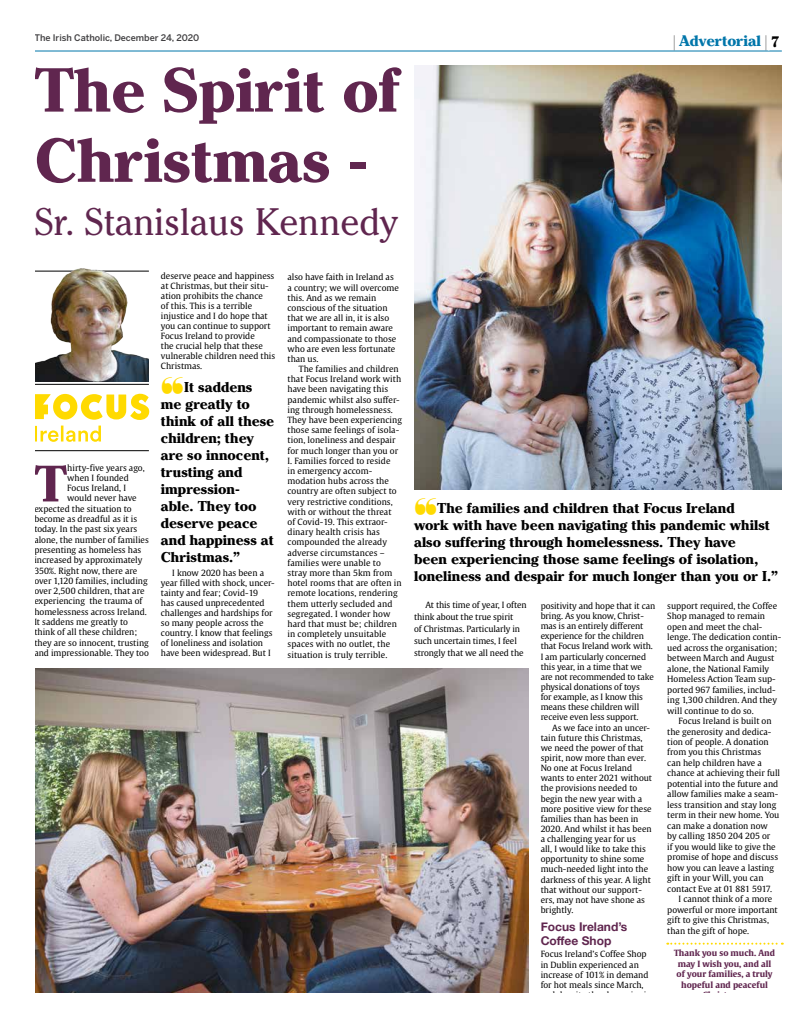
<style>
.page{position:relative;width:808px;height:1021px;background:#fff}
.page>*{position:absolute;margin:0;border:0;box-sizing:border-box;transform-origin:0 0}
.t1{font:700 expanded 65.2px/70.2px "Criterion URWTOT";color:#60264f}
.t2{font:700 expanded 53.7px "Criterion URWTOT";color:#60264f}
.t3{font:40.1px "Criterion URWTOT";color:#60264f}
.t4{font:700 expanded 16px "Criterion URWTOT";color:#0076aa}
.t5{font:700 expanded 15px/17px "Criterion URWTOT";color:#000}
.t6{font:700 12px/14.1px "Helvetica Neue";color:#60264f}
.t7{font:500 9px "Benton Sans";color:#414042}
.t8{font:8.5px/10.2px "Gulliver";color:#000}
.t9{font:700 8.5px/10.5px "Gulliver";color:#60264f;text-align:center}
.s1{font-family:"Helvetica LT";font-weight:400;font-stretch:normal;font-size:15px;color:#000}
.s2{font-family:"Helvetica LT";font-weight:400;font-stretch:normal;color:#fff}
.s3{color:#000}
</style>
<div class="page">
<hr style="left:35px;top:50px;width:747px;height:1px;background:#0076aa">
<hr style="left:35px;top:384px;width:114px;height:1px;background:#000">
<hr style="left:35px;top:450px;width:114px;height:1px;background:#000">
<img style="left:414px;top:65px;width:368px;height:425px">
<svg style="left:35px;top:393px;width:114px;height:49px"></svg>
<img style="left:35px;top:668px;width:494px;height:324px">
<img style="left:35px;top:268px;width:114px;height:113px">
<svg style="left:667px;top:942px;width:116px;height:2px"></svg>
<p class="t7" style="left:34px;top:32px;width:166px">The Irish Catholic, December 24, 2020</p>
<h1 class="t1" style="left:34px;top:59px;width:367px">The Spirit of<br>Christmas -</h1>
<h3 class="t3" style="left:34px;top:198px;width:366px">Sr. Stanislaus Kennedy</h3>
<h2 class="t2" style="left:34px;top:451px;width:34px">T</h2>
<p class="t8" style="left:67px;top:463px;width:79px">hirty-five years ago,</p>
<p class="t8" style="left:67px;top:473px;width:63px">when I founded</p>
<p class="t8" style="left:67px;top:483px;width:60px">Focus Ireland, I</p>
<p class="t8" style="left:67px;top:493px;width:71px">would never have</p>
<p class="t8" style="left:34px;top:503px;width:99px">expected the situation to</p>
<p class="t8" style="left:34px;top:514px;width:104px">become as dreadful as it is</p>
<p class="t8" style="left:34px;top:524px;width:104px">today. In the past six years</p>
<p class="t8" style="left:34px;top:534px;width:116px">alone, the number of families</p>
<p class="t8" style="left:34px;top:544px;width:108px">presenting as homeless has</p>
<p class="t8" style="left:34px;top:555px;width:110px">increased by approximately</p>
<p class="t8" style="left:34px;top:565px;width:104px">350%. Right now, there are</p>
<p class="t8" style="left:34px;top:575px;width:115px">over 1,120 families, including</p>
<p class="t8" style="left:34px;top:586px;width:112px">over 2,500 children, that are</p>
<p class="t8" style="left:34px;top:596px;width:110px">experiencing the trauma of</p>
<p class="t8" style="left:34px;top:606px;width:114px">homelessness across Ireland.</p>
<p class="t8" style="left:34px;top:616px;width:95px">It saddens me greatly to</p>
<p class="t8" style="left:34px;top:627px;width:105px">think of all these children;</p>
<p class="t8" style="left:34px;top:637px;width:116px">they are so innocent, trusting</p>
<p class="t8" style="left:34px;top:647px;width:116px">and impressionable. They too</p>
<p class="t8" style="left:161px;top:271px;width:116px">deserve peace and happiness at Christmas, but their situ&shy;ation prohibits the chance<br>of this. This is a terrible injustice and I do hope that you can continue to support<br>Focus Ireland to provide<br>the crucial help that these vulnerable children need this<br>Christmas.</p>
<h3 class="t5" style="left:161px;top:379px;width:115px;text-indent:23px">It saddens me greatly to think of all these children; they are so innocent, trusting and impression&shy;able. They too deserve peace and happiness at<br>Christmas.”</h3>
<p class="t8" style="left:161px;top:567px;width:115px;text-indent:11px">I know 2020 has been a year filled with shock, uncer&shy;tainty and fear; Covid-19<br>has caused unprecedented challenges and hardships for so many people across the country. I know that feelings of loneliness and isolation have been widespread. But I</p>
<p class="t8" style="left:287px;top:272px;width:113px">also have faith in Ireland as a country; we will overcome this. And as we remain conscious of the situation that we are all in, it is also important to remain aware and compassionate to those who are even less fortunate than us.</p>
<p class="t8" style="left:287px;top:364px;width:116px;text-indent:11px">The families and children that Focus Ireland work with have been navigating this pandemic whilst also suffer&shy;ing through homelessness.<br>They have been experiencing those same feelings of isola&shy;tion, loneliness and despair for much longer than you or<br>I. Families forced to reside<br>in emergency accom&shy;modation hubs across the country are often subject to very restrictive conditions, with or without the threat<br>of Covid-19. This extraor&shy;dinary health crisis has compounded the already adverse circumstances – families were unable to stray more than 5km from hotel rooms that are often in remote locations, rendering them utterly secluded and segregated. I wonder how hard that must be; children in completely unsuitable spaces with no outlet, the situation is truly terrible.</p>
<h3 class="t4" style="left:674px;top:31px;width:107px"><span class="s1">|</span> Advertorial <span class="s1">|</span><span class="s2">|</span><span class="s3">7</span></h3>
<p class="t5" style="left:414px;top:500px;width:365px;text-indent:23px">The families and children that Focus Ireland<br>work with have been navigating this pandemic whilst also suffering through homelessness. They have<br>been experiencing those same feelings of isolation, loneliness and despair for much longer than you or I.”</p>
<p class="t8" style="left:667px;top:600px;width:115px;line-height:10.5px">support required, the Coffee<br>Shop managed to remain open and meet the chal&shy;lenge. The dedication contin&shy;ued across the organisation; between March and August alone, the National Family<br>Homeless Action Team sup&shy;ported 967 families, includ&shy;ing 1,300 children. And they will continue to do so.</p>
<p class="t8" style="left:679px;top:715px;width:94px">Focus Ireland is built on</p>
<p class="t8" style="left:667px;top:726px;width:106px">the generosity and dedica-</p>
<p class="t8" style="left:667px;top:736px;width:103px">tion of people. A donation</p>
<p class="t8" style="left:667px;top:747px;width:95px">from you this Christmas</p>
<p class="t8" style="left:667px;top:757px;width:96px">can help children have a</p>
<p class="t8" style="left:667px;top:768px;width:114px">chance at achieving their full</p>
<p class="t8" style="left:667px;top:778px;width:112px">potential into the future and</p>
<p class="t8" style="left:667px;top:789px;width:113px">allow families make a seam-</p>
<p class="t8" style="left:667px;top:799px;width:110px">less transition and stay long</p>
<p class="t8" style="left:667px;top:810px;width:114px">term in their new home. You</p>
<p class="t8" style="left:667px;top:820px;width:102px">can make a donation now</p>
<p class="t8" style="left:667px;top:831px;width:105px">by calling 1850 204 205 or</p>
<p class="t8" style="left:667px;top:841px;width:110px">if you would like to give the</p>
<p class="t8" style="left:667px;top:852px;width:112px">promise of hope and discuss</p>
<p class="t8" style="left:667px;top:862px;width:108px">how you can leave a lasting</p>
<p class="t8" style="left:667px;top:873px;width:98px">gift in your Will, you can</p>
<p class="t8" style="left:667px;top:883px;width:106px">contact Eve at 01 881 5917.</p>
<p class="t8" style="left:679px;top:893px;width:95px">I cannot think of a more</p>
<p class="t8" style="left:667px;top:904px;width:112px">powerful or more important</p>
<p class="t8" style="left:667px;top:914px;width:103px">gift to give this Christmas,</p>
<p class="t8" style="left:667px;top:925px;width:83px">than the gift of hope.</p>
<p class="t9" style="left:674px;top:947px;width:103px">Thank you so much. And may I wish you, and all of your families, a truly hopeful and peaceful</p>
<p class="t8" style="left:414px;top:599px;width:114px;line-height:12px;text-indent:11px">At this time of year, I often think about the true spirit<br>of Christmas. Particularly in such uncertain times, I feel strongly that we all need the</p>
<p class="t8" style="left:541px;top:600px;width:116px">positivity and hope that it can bring. As you know, Christ&shy;mas is an entirely different experience for the children that Focus Ireland work with.<br>I am particularly concerned this year, in a time that we are not recommended to take physical donations of toys<br>for example, as I know this means these children will receive even less support.</p>
<p class="t8" style="left:541px;top:722px;width:113px;text-indent:11px">As we face into an uncer&shy;tain future this Christmas, we need the power of that spirit, now more than ever.<br>No one at Focus Ireland wants to enter 2021 without the provisions needed to begin the new year with a more positive view for these families than has been in<br>2020. And whilst it has been a challenging year for us<br>all, I would like to take this opportunity to shine some much-needed light into the darkness of this year. A light that without our support&shy;ers, may not have shone as brightly.</p>
<h3 class="t6" style="left:541px;top:920px;width:88px">Focus Ireland’s<br>Coffee Shop</h3>
<p class="t8" style="left:541px;top:949px;width:109px">Focus Ireland’s Coffee Shop in Dublin experienced an increase of 101% in demand for hot meals since March,</p>
</div>
